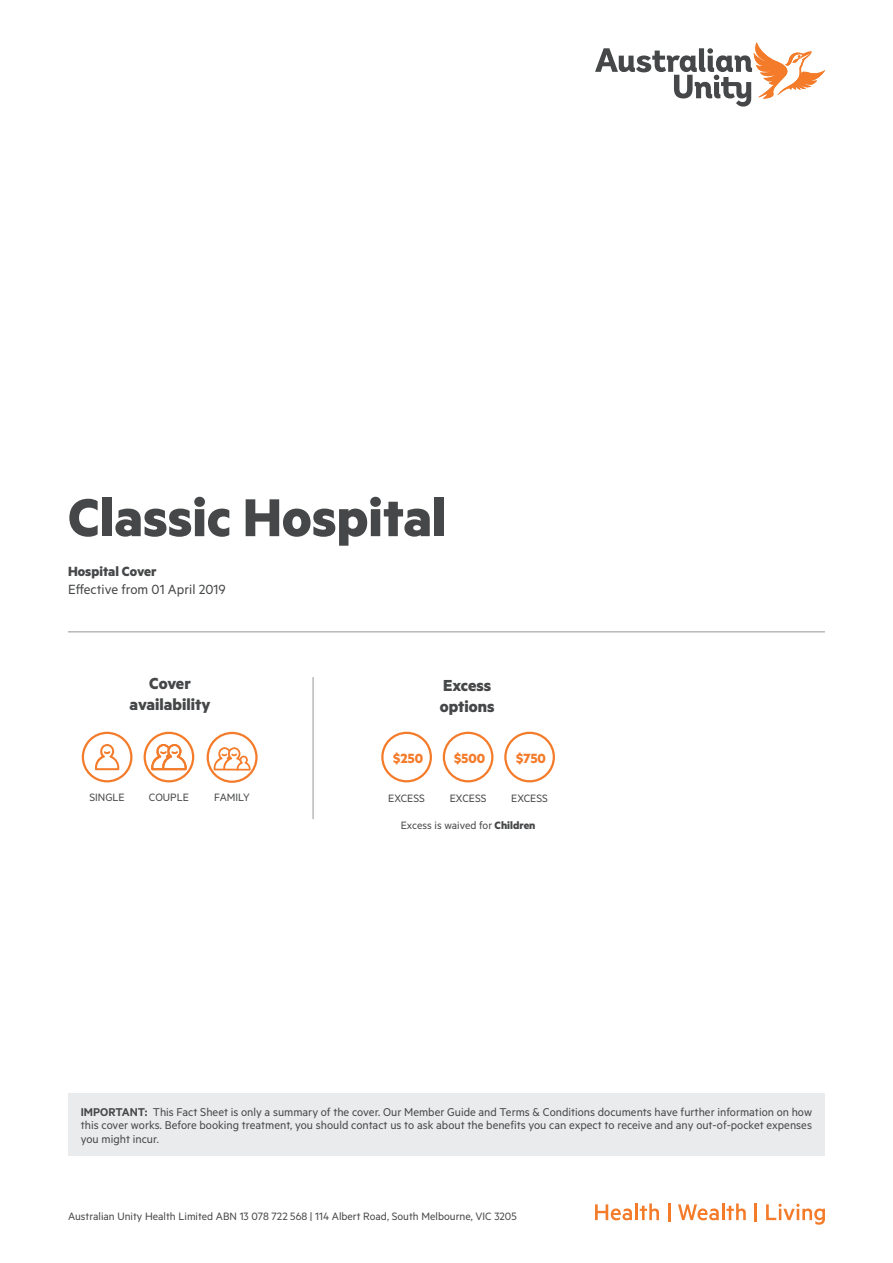
<style>
.page{position:relative;width:893px;height:1263px;background:#fff}
.page>*{position:absolute;margin:0;border:0;box-sizing:border-box;transform-origin:0 0}
.t1{font:700 60px "Metric";color:#464748}
.t2{font:700 18px/21.6px "Metric";color:#464748;text-align:center}
.t3{font:15px "Metric";color:#464748}
.t4{font:700 15px "Metric";color:#464748}
.t5{font:700 15px "Metric";color:#f47b2a}
.t6{font:12.75px/13.5px "Metric";color:#464748;text-align:justify}
.t7{font:12px "Metric";color:#464748}
.s1{font-weight:700}
.s2{font-weight:600}
</style>
<div class="page">
<svg style="left:595px;top:1203px;width:64px;height:17px"></svg>
<svg style="left:668px;top:1203px;width:2px;height:19px"></svg>
<svg style="left:678px;top:1203px;width:68px;height:17px"></svg>
<hr style="left:754px;top:1203px;width:3px;height:19px;background:#f47b2a">
<svg style="left:766px;top:1204px;width:59px;height:21px"></svg>
<svg style="left:595px;top:42px;width:230px;height:65px"></svg>
<hr style="left:68px;top:631px;width:757px;height:1px;background:#939598">
<hr style="left:313px;top:677px;width:1px;height:142px;background:#939598">
<div style="left:82px;top:732px;width:50px;height:50px;border:2px solid #f47b2a;border-radius:50%"></div>
<svg style="left:95px;top:744px;width:24px;height:26px"></svg>
<div style="left:144px;top:732px;width:50px;height:50px;border:2px solid #f47b2a;border-radius:50%"></div>
<svg style="left:151px;top:744px;width:36px;height:26px"></svg>
<div style="left:207px;top:732px;width:51px;height:51px;border:2px solid #f47b2a;border-radius:50%"></div>
<svg style="left:214px;top:747px;width:37px;height:23px"></svg>
<div style="left:381px;top:732px;width:51px;height:50px;border:2px solid #f47b2a;border-radius:50%"></div>
<div style="left:443px;top:732px;width:50px;height:50px;border:2px solid #f47b2a;border-radius:50%"></div>
<div style="left:504px;top:732px;width:51px;height:50px;border:2px solid #f47b2a;border-radius:50%"></div>
<div style="left:68px;top:1093px;width:757px;height:62px;background:#eaebec"></div>
<h1 class="t1" style="left:68px;top:481px;width:380px">Classic Hospital</h1>
<p class="t4" style="left:68px;top:562px;width:90px">Hospital Cover</p>
<p class="t3" style="left:68px;top:580px;width:159px">Effective from 01 April 2019</p>
<h2 class="t2" style="left:130px;top:672px;width:82px">Cover availability</h2>
<p class="t7" style="left:89px;top:790px;width:37px">SINGLE</p>
<p class="t7" style="left:149px;top:790px;width:41px">COUPLE</p>
<p class="t7" style="left:214px;top:790px;width:37px">FAMILY</p>
<h2 class="t2" style="left:440px;top:674px;width:56px;text-align:left">Excess options</h2>
<p class="t5" style="left:393px;top:749px;width:31px">$250</p>
<p class="t5" style="left:454px;top:749px;width:33px">$500</p>
<p class="t5" style="left:516px;top:749px;width:31px">$750</p>
<p class="t7" style="left:388px;top:791px;width:38px">EXCESS</p>
<p class="t7" style="left:450px;top:791px;width:38px">EXCESS</p>
<p class="t7" style="left:511px;top:791px;width:38px">EXCESS</p>
<p class="t7" style="left:401px;top:818px;width:136px">Excess is waived for <span class="s1">Children</span></p>
<p class="t6" style="left:81px;top:1104px;width:733px"><span class="s2">IMPORTANT:</span> This Fact Sheet is only a summary of the cover. Our Member Guide and Terms &amp; Conditions documents have further information on how this cover works. Before booking treatment, you should contact us to ask about the benefits you can expect to receive and any out-of-pocket expenses you might incur.</p>
<p class="t7" style="left:68px;top:1210px;width:450px">Australian Unity Health Limited ABN 13 078 722 568 | 114 Albert Road, South Melbourne, VIC 3205</p>
</div>
